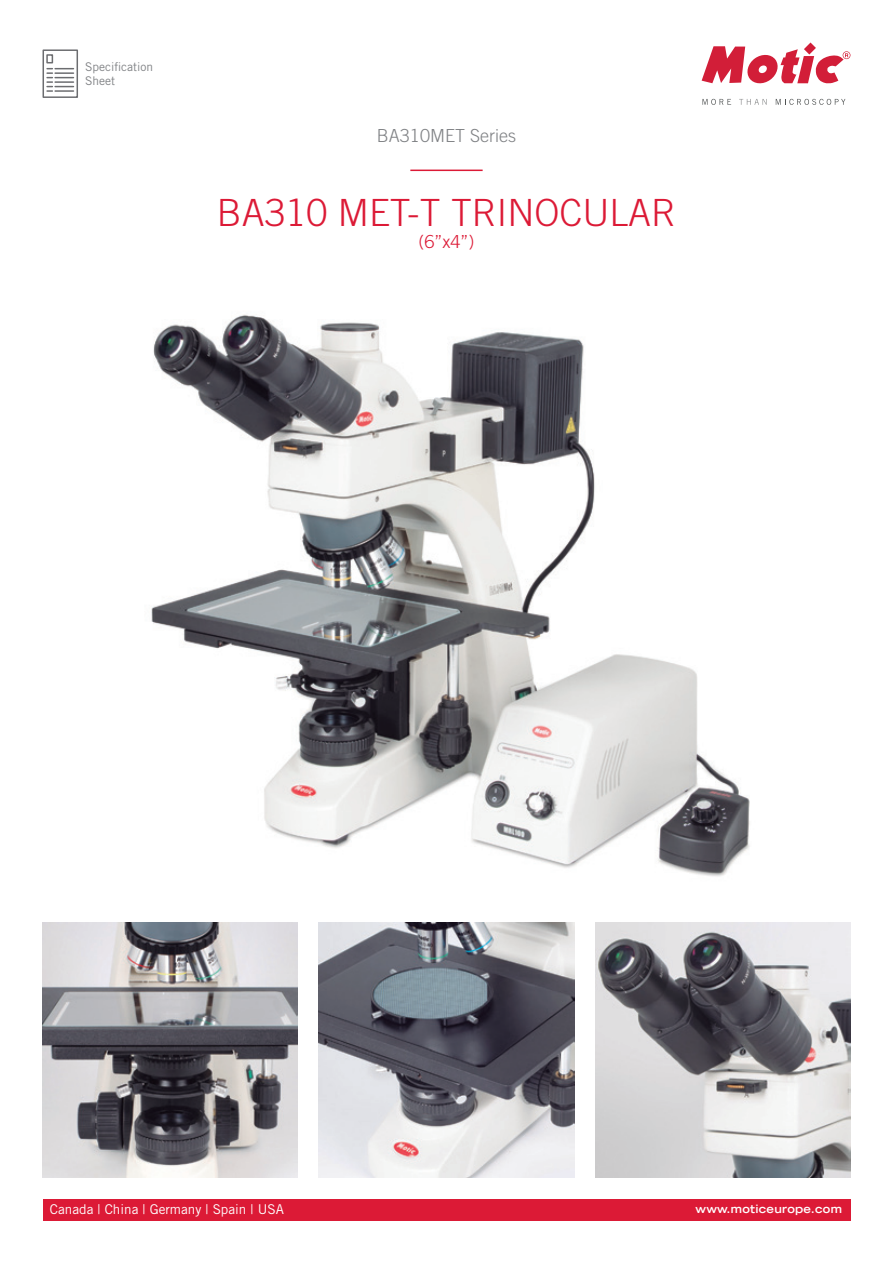
<style>
.page{position:relative;width:893px;height:1263px;background:#fff}
.page>*{position:absolute;margin:0;border:0;box-sizing:border-box;transform-origin:0 0}
.t1{font:300 37.5px "Trade Gothic";color:#dc1a36}
.t2{font:300 18px "Trade Gothic";color:#808285}
.t3{font:300 18px "Trade Gothic";color:#dc1a36}
.t4{font:13.5px "Trade Gothic";color:#fff}
.t5{font:12px/14.4px "Trade Gothic";color:#808285}
.t6{font:700 expanded 11.25px "Trade Gothic LH";letter-spacing:.025em;color:#fff}
</style>
<div class="page">
<svg style="left:702px;top:43px;width:148px;height:41px"></svg>
<svg style="left:702px;top:99px;width:29px;height:6px"></svg>
<svg style="left:739px;top:99px;width:28px;height:6px"></svg>
<svg style="left:776px;top:99px;width:69px;height:6px"></svg>
<div style="left:43px;top:1199px;width:807px;height:21px;background:#dc1a36"></div>
<hr style="left:410px;top:170px;width:73px;height:1px;background:#dc1a36">
<svg style="left:42px;top:49px;width:36px;height:49px"></svg>
<img style="left:595px;top:922px;width:255px;height:256px">
<img style="left:151px;top:314px;width:599px;height:563px">
<img style="left:319px;top:922px;width:255px;height:256px">
<img style="left:43px;top:922px;width:255px;height:256px">
<p class="t5" style="left:85px;top:59px;width:70px">Specification<br>Sheet</p>
<h2 class="t2" style="left:377px;top:125px;width:141px">BA310MET Series</h2>
<h1 class="t1" style="left:217px;top:190px;width:461px">BA310 MET-T TRINOCULAR</h1>
<h2 class="t3" style="left:418px;top:231px;width:57px">(6”x4”)</h2>
<p class="t4" style="left:50px;top:1201px;width:235px">Canada | China | Germany | Spain | USA</p>
<p class="t6" style="left:695px;top:1201px;width:148px">www.moticeurope.com</p>
</div>
